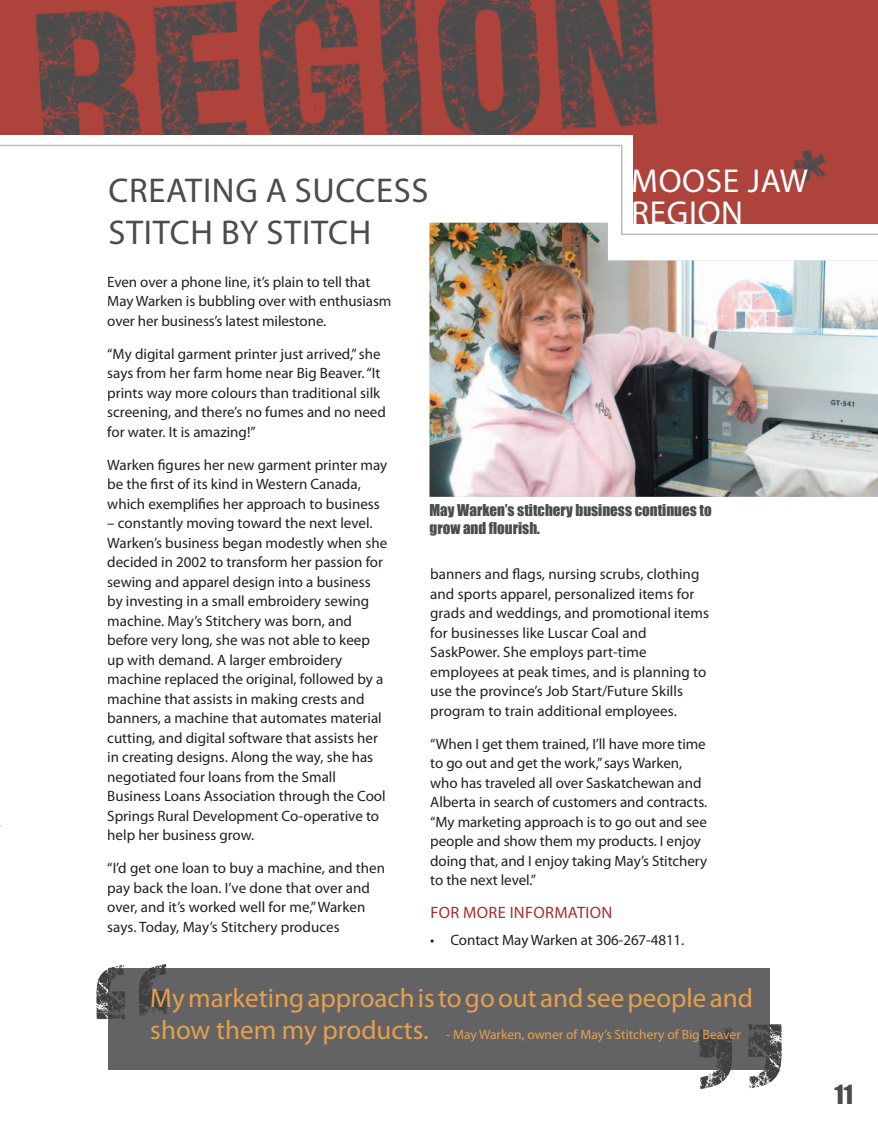
<style>
.page{position:relative;width:878px;height:1134px;background:#fff}
.page>*{position:absolute;margin:0;border:0;box-sizing:border-box;transform-origin:0 0}
.t1{font:34.5px/42px "Myriad Pro";letter-spacing:.02em;color:#4b4c4d}
.t2{font:33.3px/31.2px "Myriad Pro";letter-spacing:.02em;color:#fff}
.t3{font:27px "Myriad Pro";color:#e5a04d}
.t4{font:24.3px "Impact";color:#4b4c4d}
.t5{font:16.5px "Myriad Pro";letter-spacing:.02em;color:#a62e2e}
.t6{font:15px/19.5px "Myriad Pro";color:#231f20}
.t7{font:15px/18px "Impact";color:#4b4c4d}
.t8{font:13.5px "Myriad Pro";color:#e5a04d}
.s1{font-size:27px}
</style>
<div class="page">
<svg style="left:1px;top:145px;width:622px;height:78px"></svg>
<div style="left:633px;top:134px;width:245px;height:90px;background:#ad433b"></div>
<img style="left:794px;top:149px;width:32px;height:33px">
<div style="left:0;top:0;width:878px;height:135px;background:#ad433b"></div>
<img style="left:35px;top:0;width:622px;height:135px">
<div style="left:108px;top:969px;width:662px;height:101px;background:#636366"></div>
<img style="left:96px;top:964px;width:83px;height:56px">
<img style="left:699px;top:1024px;width:83px;height:65px">
<img style="left:429px;top:223px;width:449px;height:274px">
<h1 class="t1" style="left:108px;top:170px;width:322px">CREATING A SUCCESS<br>STITCH BY STITCH</h1>
<h2 class="t2" style="left:631px;top:166px;width:178px">MOOSE JAW<br>REGION</h2>
<p class="t6" style="left:107px;top:272px;width:285px">Even over a phone line, it’s plain to tell that<br>May Warken is bubbling over with enthusiasm over her business’s latest milestone.</p>
<p class="t6" style="left:107px;top:344px;width:280px">“My digital garment printer just arrived,” she says from her farm home near Big Beaver. “It prints way more colours than traditional silk screening, and there’s no fumes and no need for water. It is amazing!”</p>
<p class="t6" style="left:107px;top:455px;width:281px">Warken figures her new garment printer may be the first of its kind in Western Canada, which exemplifies her approach to business</p>
<p class="t6" style="left:107px;top:514px;width:281px">– constantly moving toward the next level.<br>Warken’s business began modestly when she decided in 2002 to transform her passion for sewing and apparel design into a business by investing in a small embroidery sewing machine. May’s Stitchery was born, and before very long, she was not able to keep up with demand. A larger embroidery machine replaced the original, followed by a machine that assists in making crests and banners, a machine that automates material cutting, and digital software that assists her in creating designs. Along the way, she has negotiated four loans from the Small Business Loans Association through the Cool Springs Rural Development Co-operative to help her business grow.</p>
<p class="t6" style="left:107px;top:859px;width:279px">“I’d get one loan to buy a machine, and then pay back the loan. I’ve done that over and over, and it’s worked well for me,” Warken says. Today, May’s Stitchery produces</p>
<p class="t7" style="left:429px;top:501px;width:283px">May Warken’s stitchery business continues to grow and flourish.</p>
<p class="t6" style="left:430px;top:565px;width:280px">banners and flags, nursing scrubs, clothing and sports apparel, personalized items for grads and weddings, and promotional items for businesses like Luscar Coal and SaskPower. She employs part-time employees at peak times, and is planning to use the province’s Job Start/Future Skills program to train additional employees.</p>
<p class="t6" style="left:430px;top:734px;width:278px">“When I get them trained, I’ll have more time to go out and get the work,” says Warken, who has traveled all over Saskatchewan and Alberta in search of customers and contracts. “My marketing approach is to go out and see people and show them my products. I enjoy doing that, and I enjoy taking May’s Stitchery to the next level.”</p>
<p class="t5" style="left:430px;top:904px;width:183px">FOR MORE INFORMATION</p>
<p class="t6" style="left:430px;top:930px;width:255px">• Contact May Warken at 306-267-4811.</p>
<h3 class="t3" style="left:150px;top:983px;width:604px">My marketing approach is to go out and see people and</h3>
<p class="t8" style="left:150px;top:1027px;width:592px"><span class="s1">show them my products.</span> - May Warken, owner of May’s Stitchery of Big Beaver</p>
<h3 class="t4" style="left:834px;top:1075px;width:20px">11</h3>
</div>
